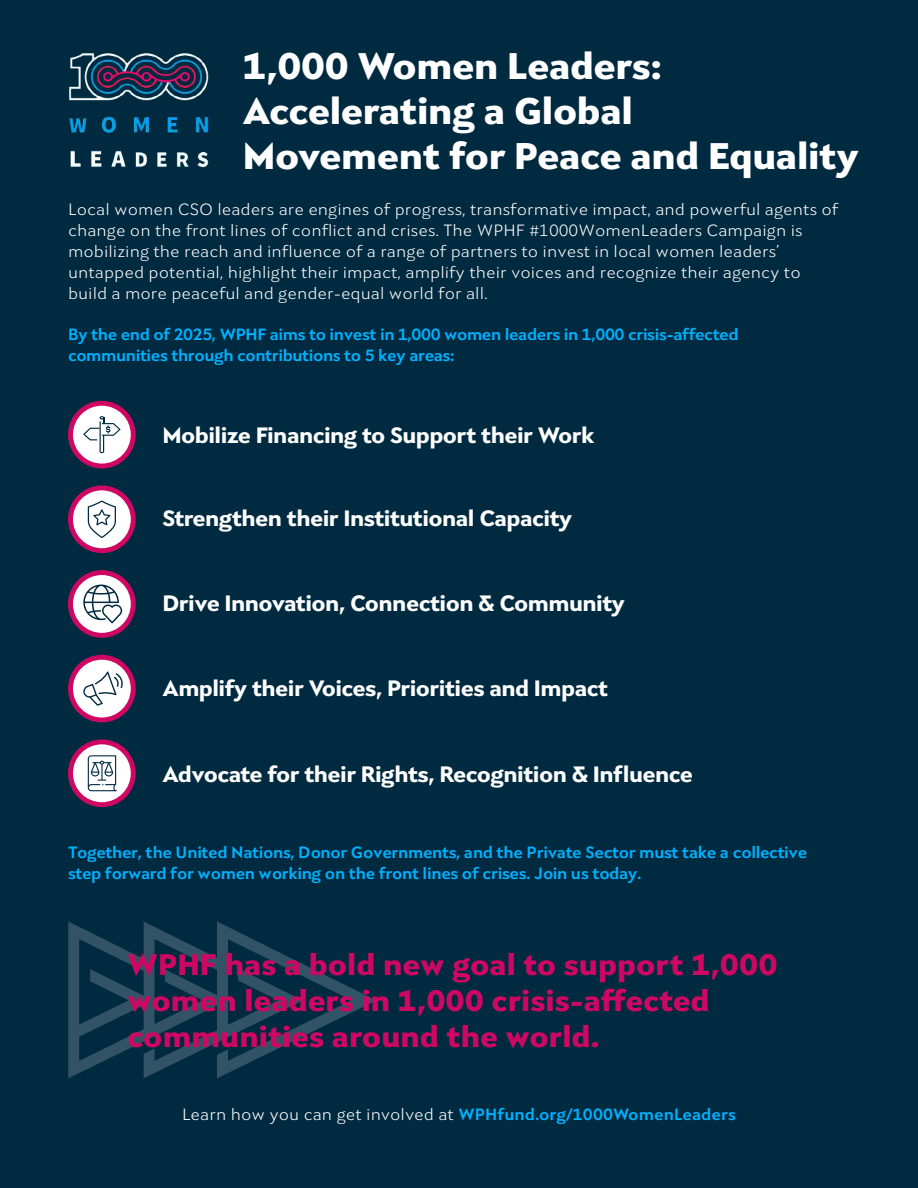
<style>
.page{position:relative;width:918px;height:1188px;background:#002a40}
.page>*{position:absolute;margin:0;border:0;box-sizing:border-box;transform-origin:0 0}
.t1{font:900 37.5px/45px "Seven One Eight";letter-spacing:-.01em;color:#fff}
.t2{font:900 30px/36px "Seven One Eight";color:#ce0862}
.t3{font:800 22.5px "Seven One Eight";letter-spacing:-.025em;color:#fff}
.t4{font:300 16.5px/21px "Seven One Eight";color:#fff}
.t5{font:700 16.5px/21px "Seven One Eight";letter-spacing:-.025em;color:#00b2ff}
.t6{font:700 16.5px "Seven One Eight";letter-spacing:.005em;color:#00b2ff}
.s1{font-weight:300;color:#fff}
</style>
<div class="page">
<svg style="left:70px;top:403px;width:63px;height:63px"></svg>
<div style="left:68px;top:401px;width:68px;height:67px;border:5px solid #ce0862;border-radius:50%"></div>
<svg style="left:70px;top:488px;width:63px;height:63px;background:#f7dae7"></svg>
<div style="left:68px;top:485px;width:68px;height:68px;border:5px solid #ce0862;border-radius:50%"></div>
<svg style="left:70px;top:657px;width:63px;height:63px"></svg>
<div style="left:68px;top:655px;width:68px;height:67px;border:5px solid #ce0862;border-radius:50%"></div>
<svg style="left:70px;top:573px;width:63px;height:62px"></svg>
<div style="left:68px;top:570px;width:68px;height:68px;border:5px solid #ce0862;border-radius:50%"></div>
<svg style="left:70px;top:742px;width:63px;height:63px;background:#f5d9e6"></svg>
<div style="left:68px;top:739px;width:68px;height:68px;border:5px solid #ce0862;border-radius:50%"></div>
<svg style="left:68px;top:921px;width:308px;height:157px"></svg>
<img style="left:69px;top:53px;width:140px;height:115px">
<svg style="left:83px;top:416px;width:37px;height:37px"></svg>
<svg style="left:88px;top:501px;width:28px;height:37px"></svg>
<svg style="left:83px;top:671px;width:40px;height:35px"></svg>
<svg style="left:88px;top:755px;width:29px;height:36px"></svg>
<svg style="left:83px;top:585px;width:39px;height:38px"></svg>
<h1 class="t1" style="left:243px;top:42px;width:618px">1,000 Women Leaders:<br>Accelerating a Global<br>Movement for Peace and Equality</h1>
<p class="t4" style="left:68px;top:199px;width:772px">Local women CSO leaders are engines of progress, transformative impact, and powerful agents of change on the front lines of conflict and crises. The WPHF #1000WomenLeaders Campaign is mobilizing the reach and influence of a range of partners to invest in local women leaders’ untapped potential, highlight their impact, amplify their voices and recognize their agency to build a more peaceful and gender-equal world for all.</p>
<p class="t5" style="left:68px;top:323px;width:672px">By the end of 2025, WPHF aims to invest in 1,000 women leaders in 1,000 crisis-affected communities through contributions to 5 key areas:</p>
<h3 class="t3" style="left:162px;top:420px;width:434px">Mobilize Financing to Support their Work</h3>
<h3 class="t3" style="left:162px;top:503px;width:412px">Strengthen their Institutional Capacity</h3>
<h3 class="t3" style="left:162px;top:588px;width:464px">Drive Innovation, Connection &amp; Community</h3>
<h3 class="t3" style="left:162px;top:673px;width:447px">Amplify their Voices, Priorities and Impact</h3>
<h3 class="t3" style="left:162px;top:759px;width:532px">Advocate for their Rights, Recognition &amp; Influence</h3>
<p class="t5" style="left:68px;top:841px;width:741px">Together, the United Nations, Donor Governments, and the Private Sector must take a collective step forward for women working on the front lines of crises. Join us today.</p>
<h2 class="t2" style="left:128px;top:946px;width:652px">WPHF has a bold new goal to support 1,000 women leaders in 1,000 crisis-affected communities around the world.</h2>
<p class="t6" style="left:182px;top:1103px;width:555px"><span class="s1">Learn how you can get involved at</span> WPHfund.org/1000WomenLeaders</p>
</div>
